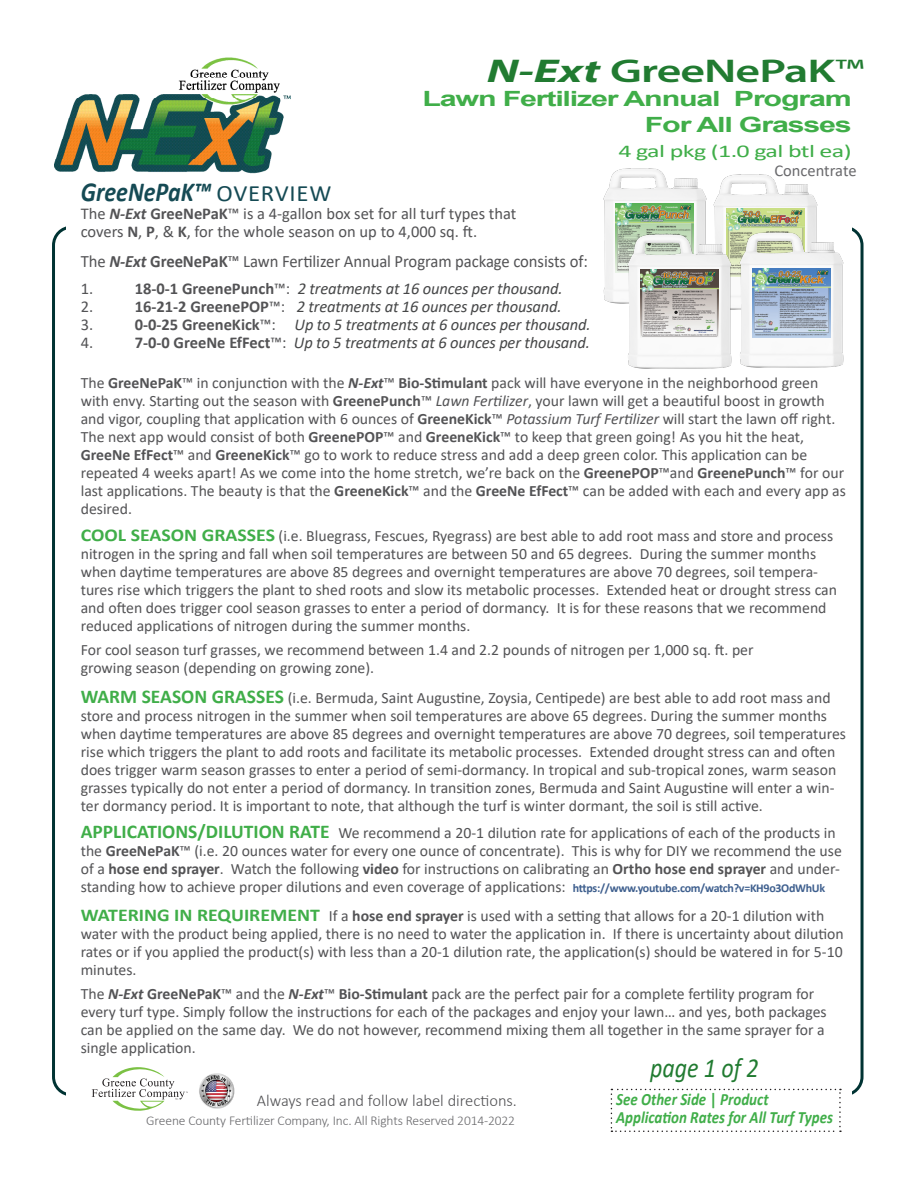
<style>
.page{position:relative;width:918px;height:1188px;background:#fff}
.page>*{position:absolute;margin:0;border:0;box-sizing:border-box;transform-origin:0 0}
.t1{font:600 33px "Myriad Pro";letter-spacing:-.02em;color:#217b31;scale:1.45 1}
.t2{font:italic 700 27.6px "Calibri";color:#154a54;scale:.87 1}
.t3{font:italic 27.6px "Calibri";color:#217b31;scale:.87 1}
.t4{font:700 21px "Arial";letter-spacing:-.04em;color:#40ae49;scale:1.45 1}
.t5{font:18px "Calibri";letter-spacing:-.025em;color:#40ae49;scale:1.45 1}
.t6{font:17.4px "Calibri";letter-spacing:-.005em;color:#535355;scale:.96 1}
.t7{font:italic 700 17.25px "Calibri";color:#40ae49;scale:.87 1}
.t8{font:italic 16.5px "Calibri";letter-spacing:-.01em;color:#464748}
.t9{font:16.5px "Calibri";color:#535355}
.t10{font:300 16.5px "Calibri";color:#535355}
.t11{font:16.5px "Calibri";color:#69696c}
.t12{font:15.75px/18px "Calibri";color:#535355}
.t13{font:300 13.5px "Calibri";letter-spacing:-.01em;color:#69696c}
.s1{font-weight:700;font-style:italic}
.s2{font-weight:400}
.s3{font-weight:400;font-style:normal;font-size:23.4px}
.s4{font-weight:700}
.s5{font-weight:700;font-style:normal;color:#535355}
.s6{font-style:normal;color:#535355}
.s7{font-style:italic}
.s8{font-weight:700;font-size:18px;color:#40ae49}
.s9{font-weight:700;font-size:19.5px;color:#40ae49}
.s10{font-weight:700;font-size:12px;color:#3e5f8e}
.s11{font-style:normal}
</style>
<div class="page">
<img style="left:54px;top:57px;width:237px;height:117px">
<div style="left:201px;top:1075px;width:33px;height:33px;background:#bdbdbd;border-radius:50%"></div>
<div style="left:202px;top:1075px;width:32px;height:32px;background:#b0b0b0;border-radius:50%"></div>
<svg style="left:200px;top:1074px;width:33px;height:34px"></svg>
<svg style="left:91px;top:1067px;width:97px;height:44px"></svg>
<svg style="left:611px;top:1089px;width:230px;height:43px"></svg>
<img style="left:603px;top:168px;width:84px;height:52px">
<img style="left:616px;top:204px;width:71px;height:16px">
<img style="left:687px;top:174px;width:131px;height:46px">
<img style="left:726px;top:209px;width:78px;height:10px">
<img style="left:603px;top:220px;width:109px;height:149px">
<img style="left:641px;top:270px;width:71px;height:68px">
<img style="left:712px;top:219px;width:152px;height:157px">
<img style="left:752px;top:269px;width:78px;height:68px">
<p class="t1" style="left:487px;top:50px;width:262px"><span class="s1">N-Ext</span> GreeNePaK<span class="s2">™</span></p>
<p class="t4" style="left:422px;top:84px;width:298px">Lawn Fertilizer Annual Program</p>
<p class="t4" style="left:645px;top:110px;width:144px">For All Grasses</p>
<p class="t5" style="left:618px;top:139px;width:162px">4 gal pkg (1.0 gal btl ea)</p>
<p class="t11" style="left:774px;top:159px;width:84px">Concentrate</p>
<p class="t2" style="left:81px;top:172px;width:290px">GreeNePaK™ <span class="s3">OVERVIEW</span></p>
<p class="t9" style="left:81px;top:202px;width:437px">The <span class="s1">N-Ext</span> <span class="s4">GreeNePaK</span>™ is a 4-gallon box set for all turf types that</p>
<p class="t9" style="left:81px;top:220px;width:398px">covers <span class="s4">N</span>, <span class="s4">P</span>, &amp; <span class="s4">K</span>, for the whole season on up to 4,000 sq. ft.</p>
<p class="t6" style="left:81px;top:249px;width:530px">The <span class="s1">N-Ext</span> <span class="s4">GreeNePaK</span>™ Lawn Fertilizer Annual Program package consists of:</p>
<p class="t9" style="left:81px;top:277px;width:14px">1.</p>
<p class="t8" style="left:135px;top:277px;width:429px"><span class="s5">18-0-1 GreenePunch</span><span class="s6">™:</span> 2 treatments at 16 ounces per thousand.</p>
<p class="t9" style="left:81px;top:295px;width:14px">2.</p>
<p class="t8" style="left:135px;top:295px;width:428px"><span class="s5">16-21-2 GreenePOP</span><span class="s6">™:</span> 2 treatments at 16 ounces per thousand.</p>
<p class="t9" style="left:81px;top:313px;width:14px">3.</p>
<p class="t8" style="left:135px;top:313px;width:457px"><span class="s5">0-0-25 GreeneKick</span><span class="s6">™:</span> Up to 5 treatments at 6 ounces per thousand.</p>
<p class="t9" style="left:81px;top:331px;width:14px">4.</p>
<p class="t8" style="left:135px;top:331px;width:457px"><span class="s5">7-0-0 GreeNe EfFect</span><span class="s6">™:</span> Up to 5 treatments at 6 ounces per thousand.</p>
<p class="t12" style="left:81px;top:373px;width:767px">The <span class="s4">GreeNePaK</span>™ in conjunction with the <span class="s1">N-Ext</span>™ <span class="s4">Bio-Stimulant</span> pack will have everyone in the neighborhood green with envy. Starting out the season with <span class="s4">GreenePunch</span>™ <span class="s7">Lawn Fertilizer</span>, your lawn will get a beautiful boost in growth and vigor, coupling that application with 6 ounces of <span class="s4">GreeneKick</span>™ <span class="s7">Potassium Turf Fertilizer</span> will start the lawn off right.<br>The next app would consist of both <span class="s4">GreenePOP</span>™ and <span class="s4">GreeneKick</span>™ to keep that green going! As you hit the heat, <span class="s4">GreeNe EfFect</span>™ and <span class="s4">GreeneKick</span>™ go to work to reduce stress and add a deep green color. This application can be repeated 4 weeks apart! As we come into the home stretch, we’re back on the <span class="s4">GreenePOP</span>™and <span class="s4">GreenePunch</span>™ for our last applications. The beauty is that the <span class="s4">GreeneKick</span>™ and the <span class="s4">GreeNe EfFect</span>™ can be added with each and every app as desired.</p>
<p class="t12" style="left:81px;top:526px;width:758px"><span class="s8">COOL SEASON GRASSES</span> (i.e. Bluegrass, Fescues, Ryegrass) are best able to add root mass and store and process nitrogen in the spring and fall when soil temperatures are between 50 and 65 degrees. During the summer months when daytime temperatures are above 85 degrees and overnight temperatures are above 70 degrees, soil tempera&shy;tures rise which triggers the plant to shed roots and slow its metabolic processes. Extended heat or drought stress can and often does trigger cool season grasses to enter a period of dormancy. It is for these reasons that we recommend reduced applications of nitrogen during the summer months.</p>
<p class="t12" style="left:81px;top:640px;width:674px">For cool season turf grasses, we recommend between 1.4 and 2.2 pounds of nitrogen per 1,000 sq. ft. per growing season (depending on growing zone).</p>
<p class="t12" style="left:81px;top:688px;width:767px"><span class="s9">WARM SEASON GRASSES</span> (i.e. Bermuda, Saint Augustine, Zoysia, Centipede) are best able to add root mass and store and process nitrogen in the summer when soil temperatures are above 65 degrees. During the summer months when daytime temperatures are above 85 degrees and overnight temperatures are above 70 degrees, soil temperatures rise which triggers the plant to add roots and facilitate its metabolic processes. Extended drought stress can and often does trigger warm season grasses to enter a period of semi-dormancy. In tropical and sub-tropical zones, warm season grasses typically do not enter a period of dormancy. In transition zones, Bermuda and Saint Augustine will enter a win&shy;ter dormancy period. It is important to note, that although the turf is winter dormant, the soil is still active.</p>
<p class="t12" style="left:81px;top:823px;width:763px"><span class="s9">APPLICATIONS/DILUTION RATE</span> We recommend a 20-1 dilution rate for applications of each of the products in the <span class="s4">GreeNePaK</span>™ (i.e. 20 ounces water for every one ounce of concentrate). This is why for DIY we recommend the use of a <span class="s4">hose end sprayer</span>. Watch the following <span class="s4">video</span> for instructions on calibrating an <span class="s4">Ortho hose end sprayer</span> and under&shy;standing how to achieve proper dilutions and even coverage of applications: <span class="s10">https://www.youtube.com/watch?v=KH9o3OdWhUk</span></p>
<p class="t12" style="left:81px;top:906px;width:764px"><span class="s8">WATERING IN REQUIREMENT</span> If a <span class="s4">hose end sprayer</span> is used with a setting that allows for a 20-1 dilution with water with the product being applied, there is no need to water the application in. If there is uncertainty about dilution rates or if you applied the product(s) with less than a 20-1 dilution rate, the application(s) should be watered in for 5-10 minutes.</p>
<p class="t12" style="left:81px;top:984px;width:748px">The <span class="s1">N-Ext</span> <span class="s4">GreeNePaK</span>™ and the <span class="s1">N-Ext</span>™ <span class="s4">Bio-Stimulant</span> pack are the perfect pair for a complete fertility program for every turf type. Simply follow the instructions for each of the packages and enjoy your lawn… and yes, both packages can be applied on the same day. We do not however, recommend mixing them all together in the same sprayer for a single application.</p>
<p class="t3" style="left:650px;top:1048px;width:126px">page 1 of 2</p>
<p class="t7" style="left:616px;top:1087px;width:177px">See Other Side <span class="s11">|</span> Product</p>
<p class="t7" style="left:616px;top:1105px;width:251px">Application Rates for All Turf Types</p>
<p class="t10" style="left:257px;top:1090px;width:262px">Always read and follow label directions.</p>
<p class="t13" style="left:146px;top:1112px;width:370px">Greene County Fertilizer Company, Inc. All Rights Reserved 2014-2022</p>
</div>
